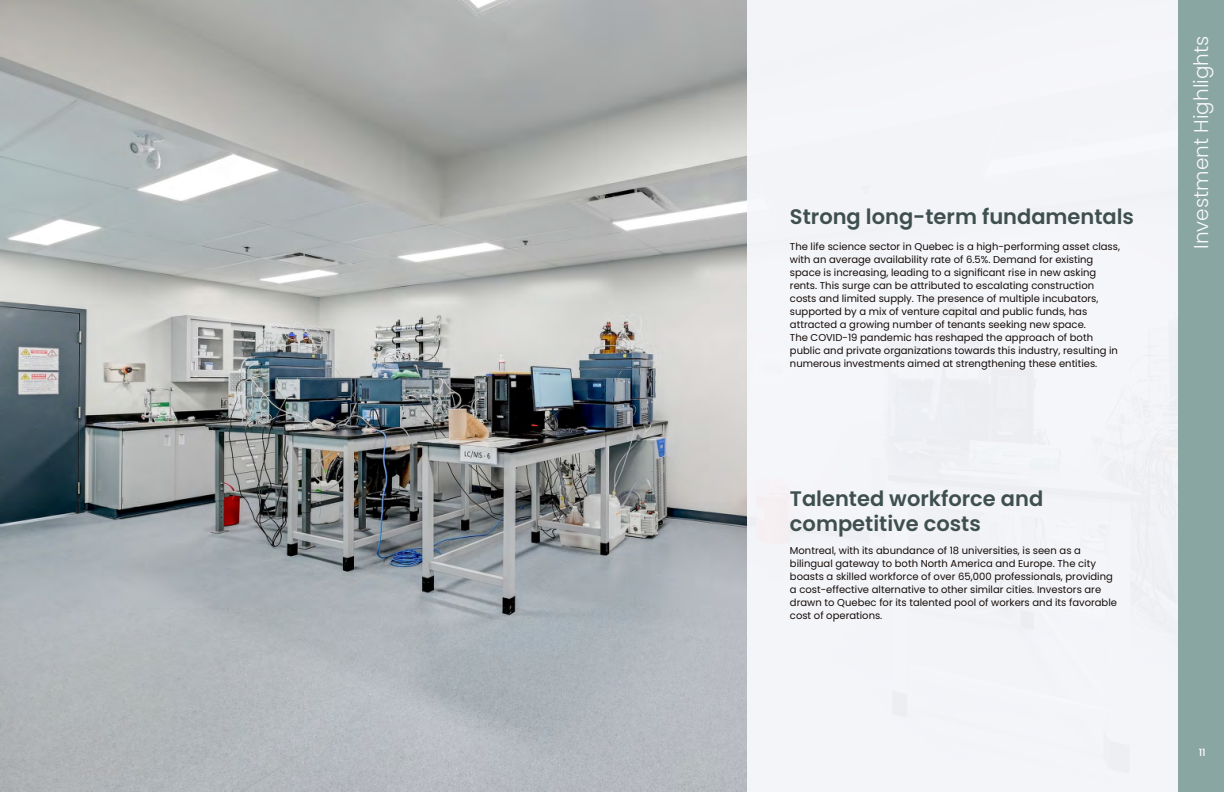
<style>
.page{position:relative;width:1224px;height:792px;background:#fff}
.page>*{position:absolute;margin:0;border:0;box-sizing:border-box;transform-origin:0 0}
.t1{font:600 21px/25.2px "Poppins";color:#3e4f4e}
.t2{font:300 20px "Poppins";color:#f7f8fc}
.t3{font:10px/13px "Poppins";color:#140b08}
.t4{font:500 10px "Poppins";color:#fff}
</style>
<div class="page">
<img style="left:0;top:0;width:747px;height:792px">
<div style="left:747px;top:0;width:431px;height:792px;background:#f7f8fc"></div>
<div style="left:1178px;top:0;width:46px;height:792px;background:#8aa6a3"></div>
<h1 class="t1" style="left:790px;top:204px;width:346px">Strong long-term fundamentals</h1>
<p class="t3" style="left:790px;top:240px;width:332px">The life science sector in Quebec is a high-performing asset class, with an average availability rate of 6.5%. Demand for existing space is increasing, leading to a significant rise in new asking rents. This surge can be attributed to escalating construction costs and limited supply. The presence of multiple incubators, supported by a mix of venture capital and public funds, has attracted a growing number of tenants seeking new space.<br>The COVID-19 pandemic has reshaped the approach of both public and private organizations towards this industry, resulting in numerous investments aimed at strengthening these entities.</p>
<h1 class="t1" style="left:790px;top:486px;width:255px">Talented workforce and competitive costs</h1>
<p class="t3" style="left:790px;top:544px;width:329px">Montreal, with its abundance of 18 universities, is seen as a bilingual gateway to both North America and Europe. The city boasts a skilled workforce of over 65,000 professionals, providing a cost-effective alternative to other similar cities. Investors are drawn to Quebec for its talented pool of workers and its favorable cost of operations.</p>
<h2 class="t2" style="left:1190px;top:249px;width:215px;rotate:-90deg">Investment Highlights</h2>
<p class="t4" style="left:1199px;top:747px;width:8px">11</p>
</div>
